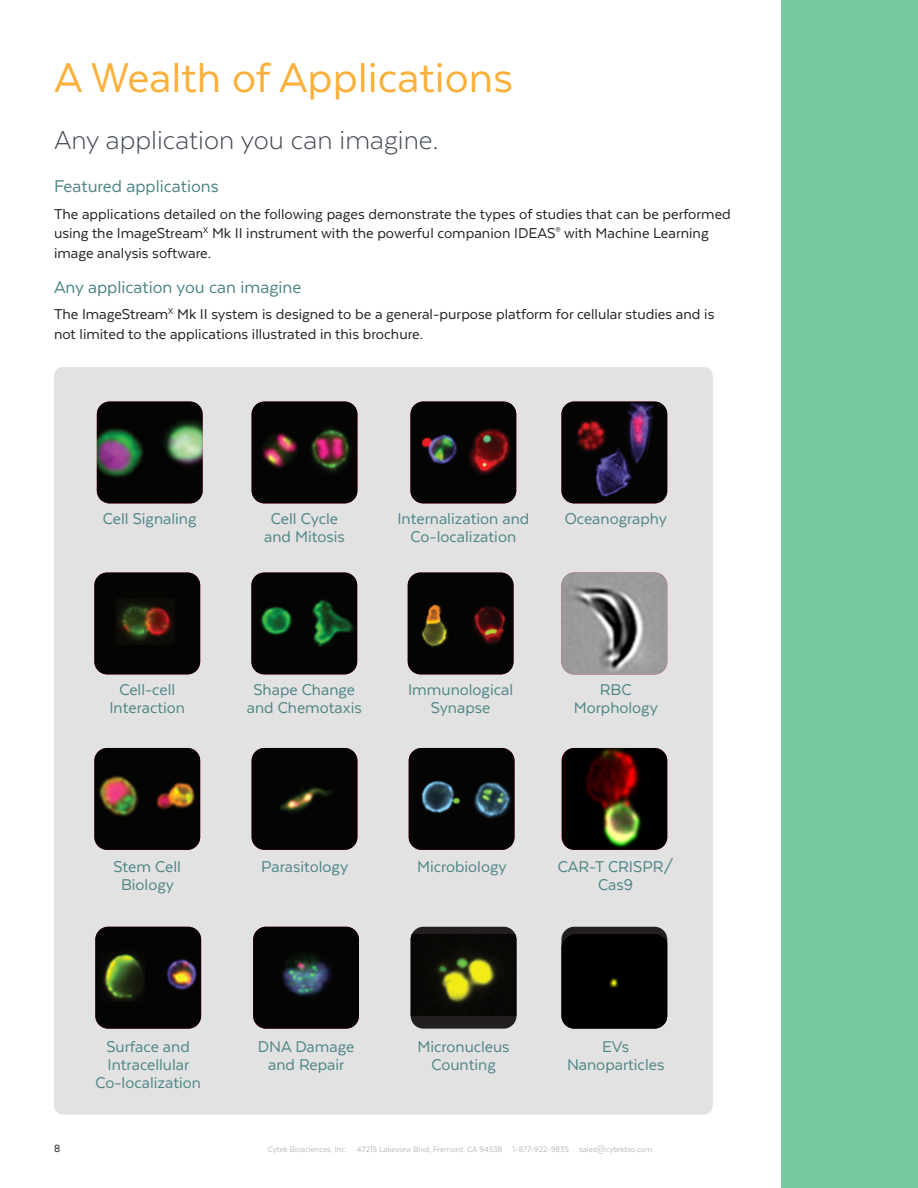
<style>
.page{position:relative;width:918px;height:1188px;background:#fff}
.page>*{position:absolute;margin:0;border:0;box-sizing:border-box;transform-origin:0 0}
.CYTEK_ORANGE_HEADER{font:48px "Texta";color:#fbb03b}
.CYTEK_GRAY_SUBTITLE{font:300 30px "Texta";color:#3f4750}
.CYTEK_PARAGRAPH_HEADER{font:19.5px "Texta";color:#4e8484}
.CYTEK_PARAGRAPH_HEADER-2{font:18px/18px "Texta";color:#4e8484;text-align:center}
.CYTEK_PARAGRAPH_STYLE{font:16.5px/19.5px "Texta";color:#231f20}
.t1{font:12px "Texta";color:#231f20}
.t2{font:9px "Texta";color:#b6bbc0}
</style>
<div class="page">
<div style="left:54px;top:367px;width:659px;height:748px;background:#e2e2e3;border-radius:9px"></div>
<img style="left:252px;top:748px;width:105px;height:102px">
<img style="left:94px;top:748px;width:106px;height:102px">
<img style="left:409px;top:748px;width:106px;height:102px">
<img style="left:562px;top:748px;width:105px;height:102px">
<img style="left:410px;top:402px;width:106px;height:101px">
<img style="left:97px;top:402px;width:106px;height:101px">
<img style="left:252px;top:402px;width:105px;height:101px">
<img style="left:95px;top:927px;width:106px;height:102px">
<img style="left:253px;top:927px;width:106px;height:102px">
<img style="left:561px;top:402px;width:106px;height:101px">
<img style="left:94px;top:573px;width:106px;height:101px">
<img style="left:408px;top:573px;width:106px;height:101px">
<img style="left:561px;top:573px;width:106px;height:101px">
<img style="left:251px;top:573px;width:106px;height:101px">
<div style="left:411px;top:927px;width:105px;height:102px;background:#231f20;border-radius:13px"></div>
<img style="left:411px;top:934px;width:105px;height:82px">
<div style="left:561px;top:927px;width:106px;height:102px;background:#231f20;border-radius:13px"></div>
<div style="left:561px;top:934px;width:106px;height:95px;background:#000"></div>
<div style="left:782px;top:0;width:136px;height:1188px;background:#78c89e"></div>
<p class="CYTEK_ORANGE_HEADER" style="left:54px;top:53px;width:461px">A Wealth of Applications</p>
<p class="CYTEK_GRAY_SUBTITLE" style="left:54px;top:125px;width:386px">Any application you can imagine.</p>
<p class="CYTEK_PARAGRAPH_HEADER" style="left:54px;top:177px;width:166px">Featured applications</p>
<p class="CYTEK_PARAGRAPH_STYLE" style="left:54px;top:204px;width:678px">The applications detailed on the following pages demonstrate the types of studies that can be performed using the ImageStream<sup>X</sup> Mk II instrument with the powerful companion IDEAS<sup>®</sup> with Machine Learning image analysis software.</p>
<p class="CYTEK_PARAGRAPH_HEADER" style="left:54px;top:277px;width:249px">Any application you can imagine</p>
<p class="CYTEK_PARAGRAPH_STYLE" style="left:54px;top:304px;width:662px">The ImageStream<sup>X</sup> Mk II system is designed to be a general-purpose platform for cellular studies and is not limited to the applications illustrated in this brochure.</p>
<p class="CYTEK_PARAGRAPH_HEADER-2" style="left:103px;top:510px;width:95px">Cell Signaling</p>
<p class="CYTEK_PARAGRAPH_HEADER-2" style="left:264px;top:510px;width:82px">Cell Cycle and Mitosis</p>
<p class="CYTEK_PARAGRAPH_HEADER-2" style="left:565px;top:510px;width:104px">Oceanography</p>
<p class="CYTEK_PARAGRAPH_HEADER-2" style="left:397px;top:510px;width:133px">Internalization and<br>Co-localization</p>
<p class="CYTEK_PARAGRAPH_HEADER-2" style="left:109px;top:680px;width:77px">Cell-cell<br>Interaction</p>
<p class="CYTEK_PARAGRAPH_HEADER-2" style="left:408px;top:680px;width:107px">Immunological<br>Synapse</p>
<p class="CYTEK_PARAGRAPH_HEADER-2" style="left:574px;top:680px;width:85px">RBC<br>Morphology</p>
<p class="CYTEK_PARAGRAPH_HEADER-2" style="left:247px;top:680px;width:116px">Shape Change and Chemotaxis</p>
<p class="CYTEK_PARAGRAPH_HEADER-2" style="left:114px;top:858px;width:69px">Stem Cell</p>
<p class="CYTEK_PARAGRAPH_HEADER-2" style="left:261px;top:858px;width:88px">Parasitology</p>
<p class="CYTEK_PARAGRAPH_HEADER-2" style="left:121px;top:876px;width:54px">Biology</p>
<p class="CYTEK_PARAGRAPH_HEADER-2" style="left:95px;top:1037px;width:107px">Surface and<br>Intracellular<br>Co-localization</p>
<p class="CYTEK_PARAGRAPH_HEADER-2" style="left:258px;top:1037px;width:98px">DNA Damage and Repair</p>
<p class="CYTEK_PARAGRAPH_HEADER-2" style="left:417px;top:858px;width:91px">Microbiology</p>
<p class="CYTEK_PARAGRAPH_HEADER-2" style="left:558px;top:858px;width:118px">CAR-T CRISPR/<br>Cas9</p>
<p class="CYTEK_PARAGRAPH_HEADER-2" style="left:417px;top:1037px;width:94px">Micronucleus<br>Counting</p>
<p class="CYTEK_PARAGRAPH_HEADER-2" style="left:567px;top:1037px;width:99px">EVs<br>Nanoparticles</p>
<p class="t1" style="left:54px;top:1142px;width:8px">8</p>
<p class="t2" style="left:268px;top:1145px;width:386px">Cytek Biosciences, Inc. 47215 Lakeview Blvd, Fremont, CA 94538 1-877-922-9835 sales@cytekbio.com</p>
</div>
